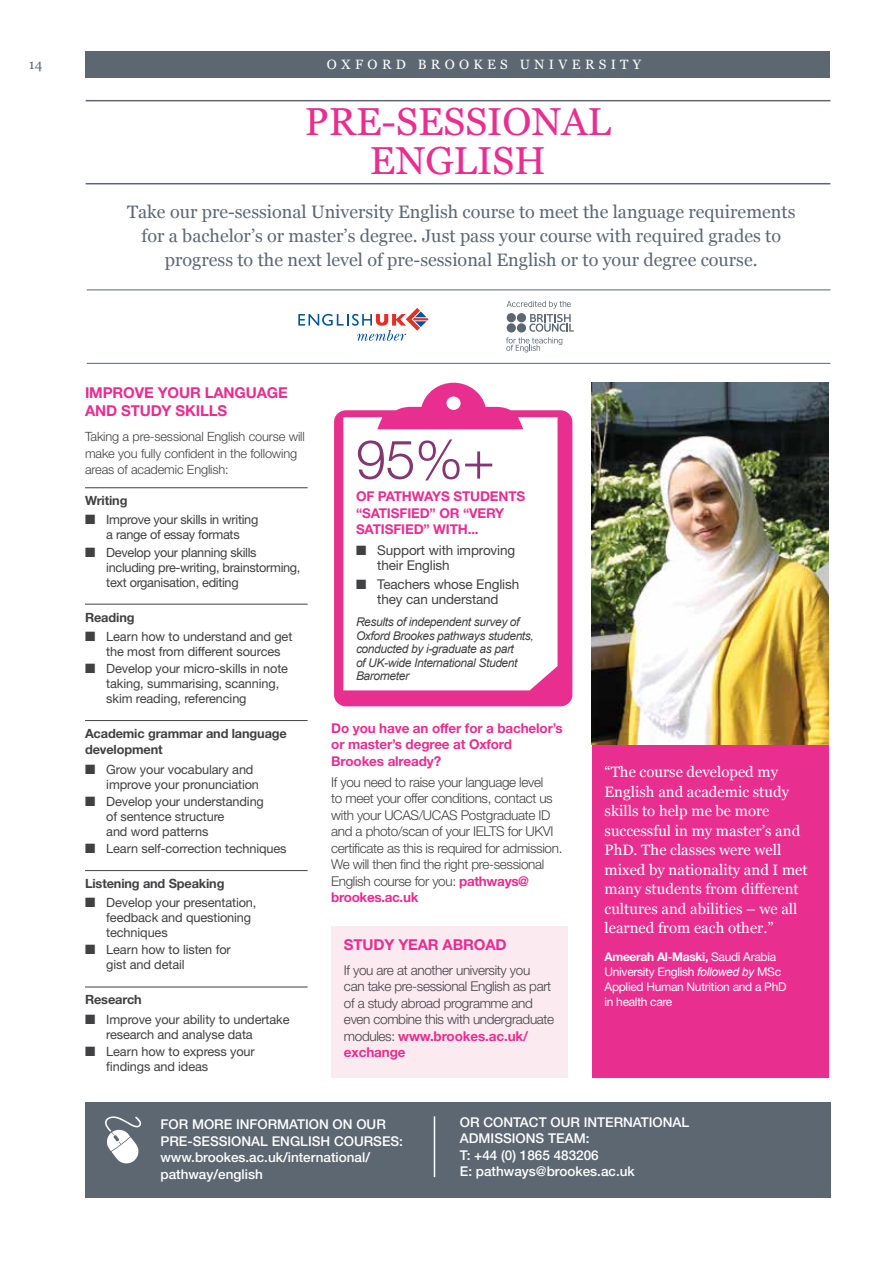
<style>
.page{position:relative;width:893px;height:1263px;background:#fff}
.page>*{position:absolute;margin:0;border:0;box-sizing:border-box;transform-origin:0 0}
.t1{font:300 54px "Helvetica Neue LT Std";color:#823772}
.t2{font:39px/39px "Georgia";color:#e82e8f;text-align:center}
.t3{font:18px/24px "Georgia";color:#5c6771;text-align:center}
.t4{font:15px/19.5px "Georgia";color:#fff}
.t5{font:700 15px/18px "Helvetica Neue LT Std";letter-spacing:-.01em;color:#e82e8f}
.t6{font:300 13.5px/16.5px "Helvetica Neue LT Std";letter-spacing:-.025em;color:#414042}
.t7{font:500 13.5px/16.5px "Helvetica Neue LT Std";color:#fff}
.t8{font:700 13.5px/16.5px "Helvetica Neue LT Std";letter-spacing:-.01em;color:#e82e8f}
.t9{font:13.5px/15px "Helvetica Neue LT Std";letter-spacing:-.01em;color:#414042}
.t10{font:13.5px "Georgia";letter-spacing:.32em;color:#fff}
.t11{font:13.5px "Georgia";color:#5c6771}
.t12{font:12.75px/15px "Helvetica Neue LT Std";letter-spacing:-.01em;color:#414042}
.t13{font:300 12.75px/16.5px "Helvetica Neue LT Std";letter-spacing:-.01em;color:#414042}
.t14{font:700 12.75px/16.5px "Helvetica Neue LT Std";letter-spacing:-.01em;color:#414042}
.t15{font:italic 12px/13.5px "Arial";letter-spacing:-.03em;color:#414042}
.t16{font:12px/15px "Helvetica Neue LT Std";letter-spacing:-.025em;color:#fff}
.s1{font-weight:700;color:#e82e8f}
.s2{font-weight:700}
.s3{font-family:"Arial";font-style:italic}
</style>
<div class="page">
<div style="left:85px;top:51px;width:744px;height:27px;background:#5c6771"></div>
<hr style="left:86px;top:100px;width:744px;height:1px;background:#5c6771">
<hr style="left:86px;top:183px;width:744px;height:1px;background:#5c6771">
<hr style="left:87px;top:289px;width:743px;height:1px;background:#5c6771">
<hr style="left:87px;top:363px;width:743px;height:1px;background:#5c6771">
<svg style="left:334px;top:383px;width:238px;height:323px;fill:#e82e8f"></svg>
<svg style="left:343px;top:417px;width:214px;height:273px"></svg>
<div style="left:446px;top:396px;width:15px;height:14px;background:#fff;border-radius:50%"></div>
<div style="left:592px;top:744px;width:236px;height:334px;background:#e82e8f"></div>
<img style="left:592px;top:383px;width:237px;height:361px">
<hr style="left:85px;top:487px;width:223px;height:1px;background:#414042">
<hr style="left:85px;top:604px;width:223px;height:1px;background:#414042">
<hr style="left:85px;top:720px;width:223px;height:1px;background:#414042">
<hr style="left:85px;top:870px;width:223px;height:1px;background:#414042">
<hr style="left:85px;top:986px;width:223px;height:1px;background:#414042">
<div style="left:85px;top:1102px;width:745px;height:96px;background:#5c6771"></div>
<svg style="left:105px;top:1116px;width:37px;height:48px"></svg>
<hr style="left:434px;top:1116px;width:1px;height:61px;background:#fff">
<div style="left:331px;top:926px;width:237px;height:152px;background:#fceaf1"></div>
<svg style="left:506px;top:301px;width:68px;height:51px"></svg>
<div style="left:517px;top:313px;width:9px;height:9px;background:#5c6771;border-radius:50%"></div>
<div style="left:507px;top:313px;width:9px;height:9px;background:#5c6771;border-radius:50%"></div>
<div style="left:517px;top:323px;width:9px;height:9px;background:#5c6771;border-radius:50%"></div>
<div style="left:507px;top:323px;width:9px;height:9px;background:#5c6771;border-radius:50%"></div>
<svg style="left:298px;top:308px;width:131px;height:33px"></svg>
<p class="t11" style="left:29px;top:56px;width:15px">14</p>
<p class="t10" style="left:327px;top:56px;width:316px">OXFORD BROOKES UNIVERSITY</p>
<h2 class="t2" style="left:305px;top:103px;width:308px">PRE-SESSIONAL<br>ENGLISH</h2>
<p class="t3" style="left:127px;top:200px;width:670px">Take our pre-sessional University English course to meet the language requirements for a bachelor’s or master’s degree. Just pass your course with required grades to progress to the next level of pre-sessional English or to your degree course.</p>
<p class="t5" style="left:85px;top:384px;width:204px">IMPROVE YOUR LANGUAGE<br>AND STUDY SKILLS</p>
<p class="t13" style="left:85px;top:428px;width:221px">Taking a pre-sessional English course will make you fully confident in the following areas of academic English:</p>
<p class="t14" style="left:85px;top:492px;width:44px">Writing</p>
<p class="t12" style="left:85px;top:512px;width:175px;text-align:center">■ Improve your skills in writing a range of essay formats</p>
<p class="t12" style="left:106px;top:544px;width:196px;text-indent:-21px">■ Develop your planning skills including pre-writing, brainstorming, text organisation, editing</p>
<p class="t14" style="left:85px;top:608px;width:51px">Reading</p>
<p class="t12" style="left:106px;top:629px;width:188px;text-indent:-21px">■ Learn how to understand and get the most from different sources</p>
<p class="t12" style="left:106px;top:661px;width:183px;text-indent:-21px">■ Develop your micro-skills in note taking, summarising, scanning, skim reading, referencing</p>
<p class="t14" style="left:85px;top:725px;width:203px">Academic grammar and language development</p>
<p class="t12" style="left:106px;top:761px;width:154px;text-indent:-21px">■ Grow your vocabulary and improve your pronunciation</p>
<p class="t12" style="left:106px;top:794px;width:159px;text-indent:-21px">■ Develop your understanding of sentence structure<br>and word patterns</p>
<p class="t12" style="left:85px;top:841px;width:203px">■ Learn self-correction techniques</p>
<p class="t14" style="left:85px;top:875px;width:141px">Listening and Speaking</p>
<p class="t12" style="left:106px;top:895px;width:152px;text-indent:-21px">■ Develop your presentation, feedback and questioning techniques</p>
<p class="t12" style="left:106px;top:942px;width:126px;text-indent:-21px">■ Learn how to listen for gist and detail</p>
<p class="t14" style="left:85px;top:991px;width:58px">Research</p>
<p class="t12" style="left:106px;top:1011px;width:185px;text-indent:-21px">■ Improve your ability to undertake research and analyse data</p>
<p class="t12" style="left:106px;top:1044px;width:150px;text-indent:-21px">■ Learn how to express your findings and ideas</p>
<h1 class="t1" style="left:356px;top:426px;width:140px">95%+</h1>
<p class="t8" style="left:356px;top:488px;width:171px">OF PATHWAYS STUDENTS “SATISFIED” OR “VERY<br>SATISFIED” WITH...</p>
<p class="t9" style="left:377px;top:543px;width:139px;text-indent:-21px">■ Support with improving their English</p>
<p class="t9" style="left:356px;top:577px;width:165px;text-align:center">■ Teachers whose English they can understand</p>
<p class="t15" style="left:356px;top:616px;width:179px">Results of independent survey of<br>Oxford Brookes pathways students, conducted by i-graduate as part<br>of UK-wide International Student<br>Barometer</p>
<p class="t8" style="left:331px;top:719px;width:233px">Do you have an offer for a bachelor’s or master’s degree at Oxford<br>Brookes already?</p>
<p class="t6" style="left:331px;top:773px;width:233px">If you need to raise your language level<br>to meet your offer conditions, contact us with your UCAS/UCAS Postgraduate ID and a photo/scan of your IELTS for UKVI certificate as this is required for admission.<br>We will then find the right pre-sessional English course for you: <span class="s1">pathways@ brookes.ac.uk</span></p>
<p class="t5" style="left:344px;top:935px;width:164px">STUDY YEAR ABROAD</p>
<p class="t6" style="left:344px;top:961px;width:212px">If you are at another university you<br>can take pre-sessional English as part of a study abroad programme and even combine this with undergraduate modules: <span class="s1">www.brookes.ac.uk/ exchange</span></p>
<p class="t4" style="left:604px;top:762px;width:205px">“The course developed my<br>English and academic study skills to help me be more successful in my master’s and<br>PhD. The classes were well mixed by nationality and I met many students from different cultures and abilities – we all learned from each other.”</p>
<p class="t16" style="left:604px;top:949px;width:184px"><span class="s2">Ameerah Al-Maski,</span> Saudi Arabia<br>University English <span class="s3">followed by</span> MSc<br>Applied Human Nutrition and a PhD in health care</p>
<p class="t7" style="left:160px;top:1116px;width:244px">FOR MORE INFORMATION ON OUR<br>PRE-SESSIONAL ENGLISH COURSES: www.brookes.ac.uk/international/ pathway/english</p>
<p class="t7" style="left:460px;top:1113px;width:231px">OR CONTACT OUR INTERNATIONAL<br>ADMISSIONS TEAM:<br>T: +44 (0) 1865 483206<br>E: pathways@brookes.ac.uk</p>
</div>
